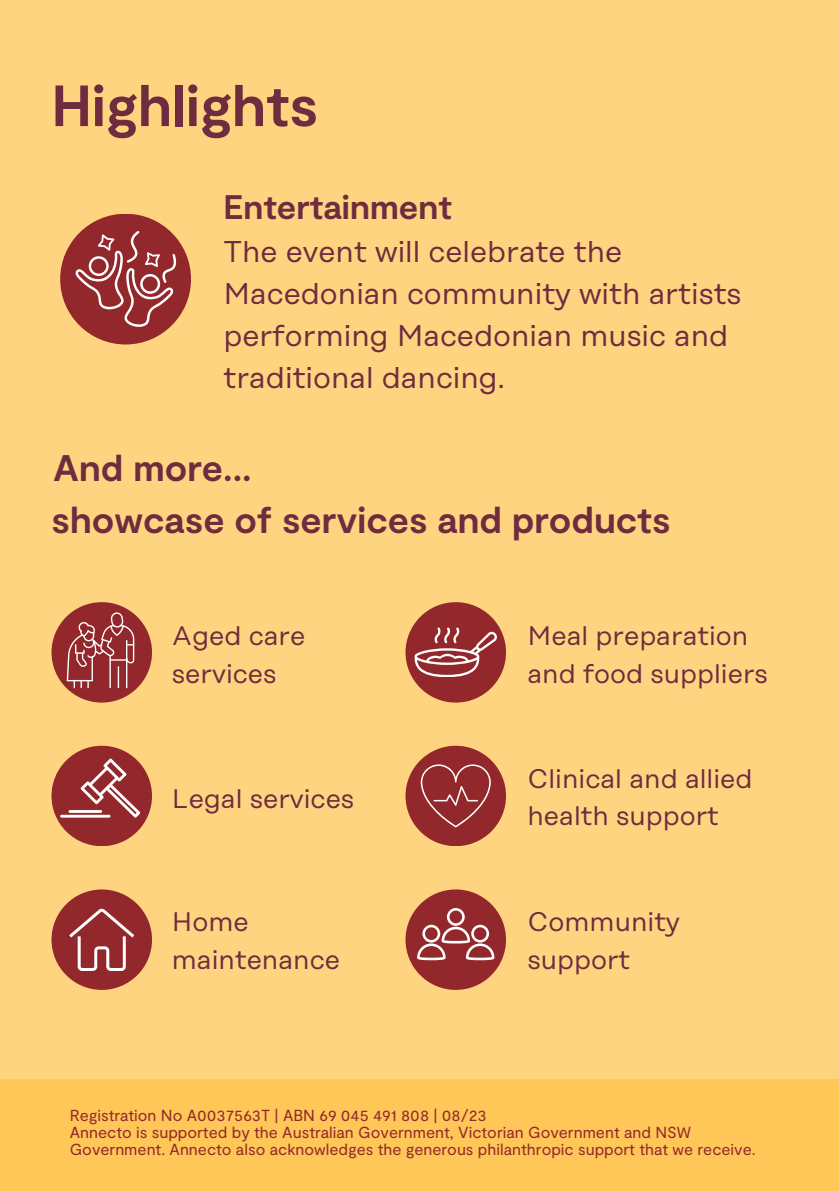
<style>
.page{position:relative;width:839px;height:1191px;background:#fff}
.page>*{position:absolute;margin:0;border:0;box-sizing:border-box;transform-origin:0 0}
.t1{font:700 58px "Moderat";color:#6f2c3f}
.t2{font:700 37px "Moderat";color:#6f2c3f}
.t3{font:700 34px "Moderat";color:#6f2c3f}
.t4{font:30px/42px "Rational Display";color:#6f2c3f}
.t5{font:26.8px/37.4px "Rational Display";color:#6f2c3f}
.t6{font:16px/17.4px "Moderat";color:#93282c}
</style>
<div class="page">
<div style="left:0;top:0;width:838px;height:1191px;background:#ffd481"></div>
<div style="left:0;top:1079px;width:838px;height:112px;background:#ffc658"></div>
<div style="left:60px;top:214px;width:131px;height:131px;background:#93282c;border-radius:50%"></div>
<svg style="left:76px;top:231px;width:100px;height:96px"></svg>
<div style="left:51px;top:602px;width:101px;height:101px;background:#93282c;border-radius:50%"></div>
<div style="left:405px;top:602px;width:101px;height:101px;background:#93282c;border-radius:50%"></div>
<div style="left:51px;top:746px;width:101px;height:100px;background:#93282c;border-radius:50%"></div>
<div style="left:405px;top:746px;width:101px;height:100px;background:#93282c;border-radius:50%"></div>
<div style="left:51px;top:889px;width:101px;height:101px;background:#93282c;border-radius:50%"></div>
<div style="left:405px;top:889px;width:101px;height:101px;background:#93282c;border-radius:50%"></div>
<svg style="left:60px;top:759px;width:80px;height:58px"></svg>
<svg style="left:421px;top:764px;width:69px;height:63px"></svg>
<svg style="left:414px;top:628px;width:83px;height:49px"></svg>
<svg style="left:417px;top:908px;width:77px;height:52px"></svg>
<svg style="left:69px;top:908px;width:65px;height:63px"></svg>
<svg style="left:67px;top:612px;width:67px;height:76px"></svg>
<h1 class="t1" style="left:51px;top:72px;width:268px">Highlights</h1>
<h3 class="t3" style="left:223px;top:187px;width:230px">Entertainment</h3>
<h3 class="t4" style="left:223px;top:230px;width:519px">The event will celebrate the<br>Macedonian community with artists performing Macedonian music and traditional dancing.</h3>
<h2 class="t2" style="left:53px;top:447px;width:200px">And more...</h2>
<h2 class="t2" style="left:51px;top:498px;width:620px">showcase of services and products</h2>
<h3 class="t5" style="left:172px;top:617px;width:135px">Aged care services</h3>
<h3 class="t5" style="left:172px;top:780px;width:184px">Legal services</h3>
<h3 class="t5" style="left:172px;top:903px;width:170px">Home maintenance</h3>
<h3 class="t5" style="left:527px;top:617px;width:242px">Meal preparation and food suppliers</h3>
<h3 class="t5" style="left:527px;top:760px;width:226px">Clinical and allied health support</h3>
<h3 class="t5" style="left:527px;top:903px;width:154px">Community support</h3>
<p class="t6" style="left:70px;top:1107px;width:687px">Registration No A0037563T | ABN 69 045 491 808 | 08/23<br>Annecto is supported by the Australian Government, Victorian Government and NSW<br>Government. Annecto also acknowledges the generous philanthropic support that we receive.</p>
</div>
